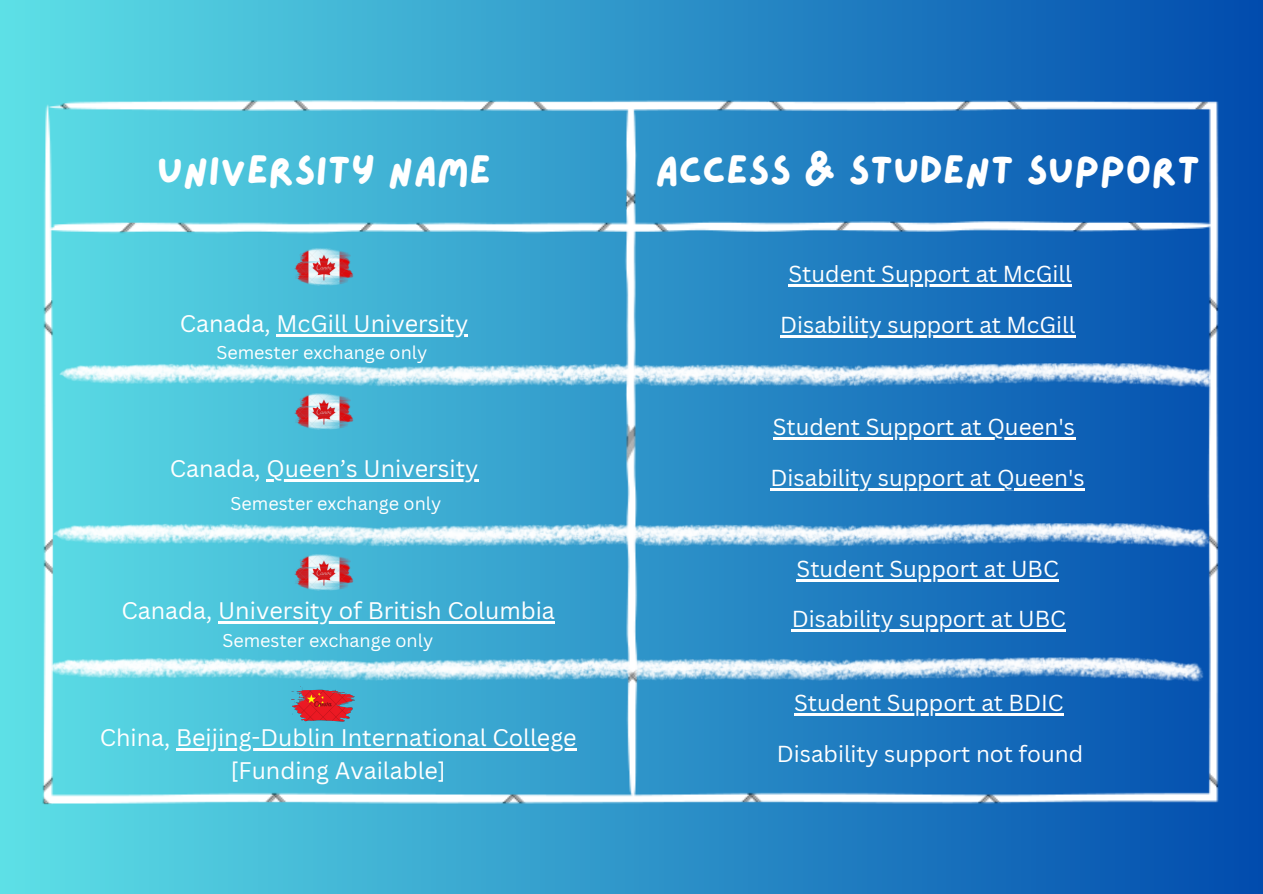
<style>
.page{position:relative;width:1263px;height:894px;background:#fff}
.page>*{position:absolute;margin:0;border:0;box-sizing:border-box;transform-origin:0 0}
.t1{font:40.5px "Lazydog";color:#fff}
.t2{font:23.4px "Canva Sans";color:#fff}
.t3{font:22.5px "Canva Sans";color:#fff}
.t4{font:18px "Canva Sans";color:#fff}
</style>
<div class="page">
<div style="left:0;top:0;width:1263px;height:893px;background:linear-gradient(to right,#5de0e6,#014bad)"></div>
<img style="left:35px;top:69px;width:1192px;height:735px">
<svg style="left:36px;top:363px;width:1204px;height:25px"></svg>
<svg style="left:29px;top:522px;width:1205px;height:25px"></svg>
<svg style="left:23px;top:657px;width:1204px;height:25px"></svg>
<img style="left:294px;top:248px;width:60px;height:39px">
<img style="left:294px;top:392px;width:60px;height:40px">
<img style="left:294px;top:553px;width:60px;height:39px">
<img style="left:291px;top:686px;width:63px;height:35px">
<hr style="left:277px;top:334px;width:191px;height:3px;background:#fff">
<hr style="left:788px;top:284px;width:284px;height:2px;background:#fff">
<hr style="left:780px;top:335px;width:295px;height:3px;background:#fff">
<hr style="left:266px;top:479px;width:212px;height:2px;background:#fff">
<hr style="left:773px;top:437px;width:302px;height:3px;background:#fff">
<hr style="left:771px;top:487px;width:314px;height:3px;background:#fff">
<hr style="left:218px;top:621px;width:337px;height:2px;background:#fff">
<hr style="left:797px;top:579px;width:262px;height:2px;background:#fff">
<hr style="left:792px;top:629px;width:274px;height:2px;background:#fff">
<hr style="left:176px;top:748px;width:401px;height:2px;background:#fff">
<hr style="left:794px;top:713px;width:270px;height:2px;background:#fff">
<p class="t1" style="left:157px;top:150px;width:336px">UNIVERSITY NAME</p>
<h2 class="t1" style="left:655px;top:150px;width:547px">ACCESS &amp; STUDENT SUPPORT</h2>
<p class="t2" style="left:180px;top:307px;width:290px">Canada, McGill University</p>
<p class="t4" style="left:216px;top:339px;width:212px">Semester exchange only</p>
<p class="t2" style="left:170px;top:452px;width:310px">Canada, Queen’s University</p>
<p class="t4" style="left:231px;top:490px;width:212px">Semester exchange only</p>
<h2 class="t2" style="left:121px;top:593px;width:435px">Canada, University of British Columbia</h2>
<p class="t4" style="left:222px;top:628px;width:212px">Semester exchange only</p>
<h2 class="t2" style="left:100px;top:720px;width:478px">China, Beijing-Dublin International College</h2>
<h2 class="t2" style="left:230px;top:753px;width:217px">[Funding Available]</h2>
<h2 class="t3" style="left:788px;top:258px;width:285px">Student Support at McGill</h2>
<p class="t3" style="left:780px;top:309px;width:297px">Disability support at McGill</p>
<h1 class="t3" style="left:773px;top:411px;width:304px">Student Support at Queen's</h1>
<h2 class="t3" style="left:771px;top:461px;width:316px">Disability support at Queen's</h2>
<h2 class="t3" style="left:797px;top:552px;width:264px">Student Support at UBC</h2>
<h2 class="t3" style="left:792px;top:603px;width:276px">Disability support at UBC</h2>
<h2 class="t3" style="left:794px;top:687px;width:271px">Student Support at BDIC</h2>
<p class="t3" style="left:777px;top:737px;width:308px">Disability support not found</p>
</div>
